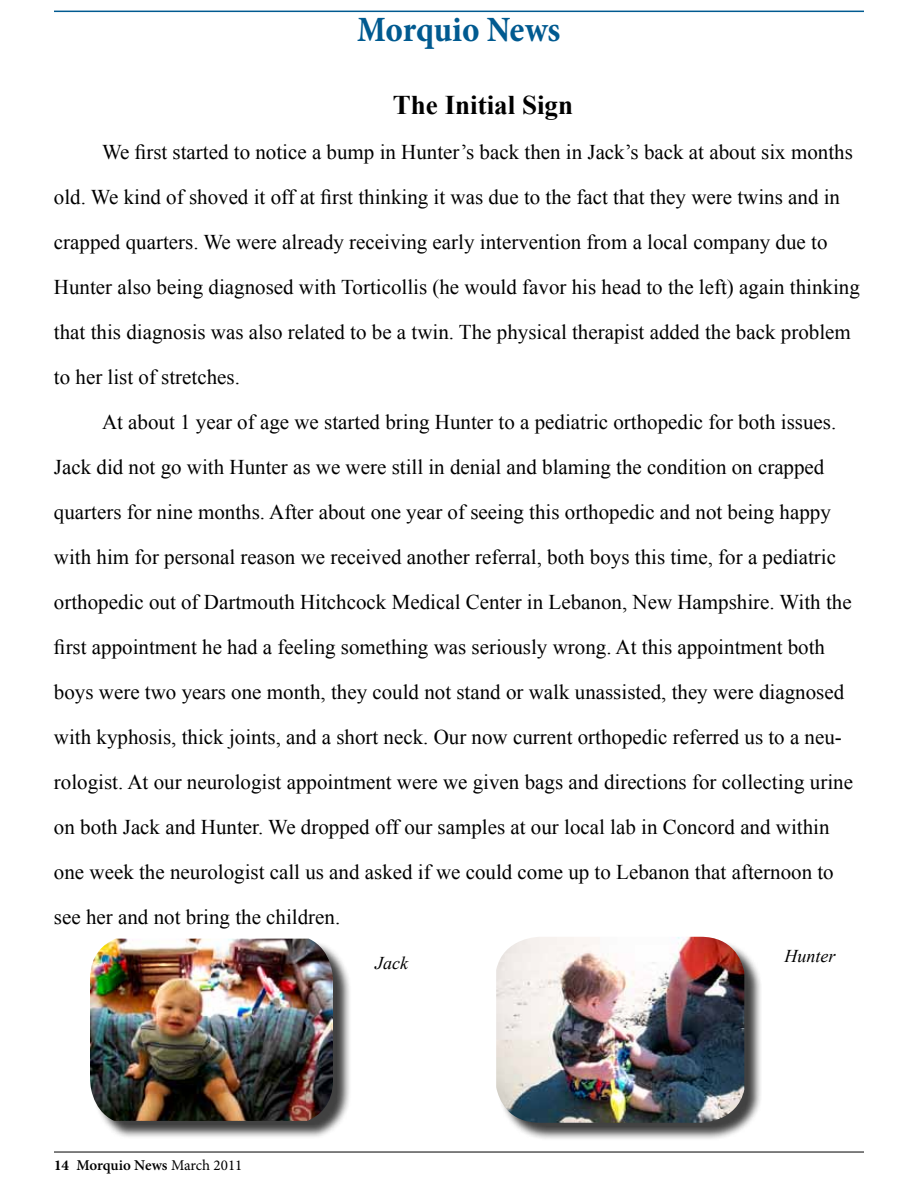
<style>
.page{position:relative;width:918px;height:1188px;background:#fff}
.page>*{position:absolute;margin:0;border:0;box-sizing:border-box;transform-origin:0 0}
.t1{font:700 condensed 36px "Minion Pro";letter-spacing:-.01em;color:#005a90}
.t2{font:700 27px "Times New Roman";color:#000}
.t3{font:21px/45px "Times New Roman";color:#000}
.t4{font:italic 18px "Times New Roman";color:#000}
.t5{font:600 15px "Minion Pro";letter-spacing:-.01em;color:#000}
.s1{font-weight:700}
.s2{font-weight:400}
</style>
<div class="page">
<div style="left:498px;top:939px;width:265px;height:203px;background:#000;opacity:.75"></div>
<img style="left:496px;top:937px;width:248px;height:186px">
<div style="left:92px;top:941px;width:259px;height:199px;background:#000;opacity:.75"></div>
<img style="left:90px;top:939px;width:243px;height:182px">
<hr style="left:54px;top:1152px;width:810px;height:1px;background:#000">
<hr style="left:54px;top:11px;width:810px;height:1px;background:#005a90">
<h1 class="t1" style="left:357px;top:4px;width:205px">Morquio News</h1>
<p class="t2" style="left:393px;top:86px;width:182px">The Initial Sign</p>
<p class="t3" style="left:54px;top:129px;width:807px;text-indent:48px">We first started to notice a bump in Hunter’s back then in Jack’s back at about six months old. We kind of shoved it off at first thinking it was due to the fact that they were twins and in crapped quarters. We were already receiving early intervention from a local company due to Hunter also being diagnosed with Torticollis (he would favor his head to the left) again thinking that this diagnosis was also related to be a twin. The physical therapist added the back problem to her list of stretches.</p>
<p class="t3" style="left:54px;top:399px;width:801px;text-indent:48px">At about 1 year of age we started bring Hunter to a pediatric orthopedic for both issues.<br>Jack did not go with Hunter as we were still in denial and blaming the condition on crapped quarters for nine months. After about one year of seeing this orthopedic and not being happy with him for personal reason we received another referral, both boys this time, for a pediatric orthopedic out of Dartmouth Hitchcock Medical Center in Lebanon, New Hampshire. With the first appointment he had a feeling something was seriously wrong. At this appointment both boys were two years one month, they could not stand or walk unassisted, they were diagnosed with kyphosis, thick joints, and a short neck. Our now current orthopedic referred us to a neu&shy;rologist. At our neurologist appointment were we given bags and directions for collecting urine on both Jack and Hunter. We dropped off our samples at our local lab in Concord and within one week the neurologist call us and asked if we could come up to Lebanon that afternoon to see her and not bring the children.</p>
<p class="t4" style="left:375px;top:951px;width:34px">Jack</p>
<p class="t4" style="left:784px;top:944px;width:52px">Hunter</p>
<p class="t5" style="left:54px;top:1155px;width:190px"><span class="s1">14</span> Morquio News <span class="s2">March 2011</span></p>
</div>
